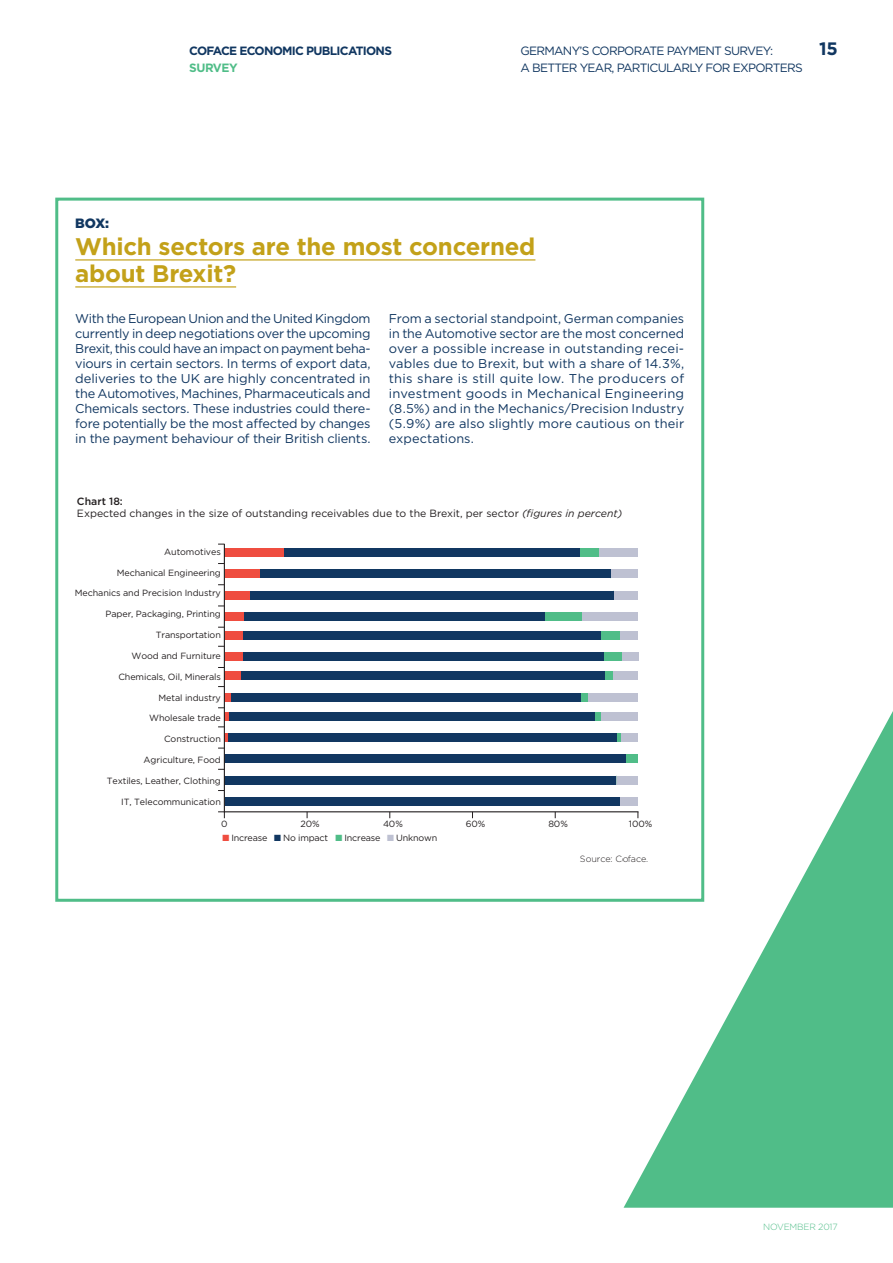
<style>
.page{position:relative;width:893px;height:1263px;background:#fff}
.page>*{position:absolute;margin:0;border:0;box-sizing:border-box;transform-origin:0 0}
.t1{font:700 24px/27px "Gotham";letter-spacing:-.01em;color:#c3a119}
.t2{font:700 18px "Gotham";color:#113761}
.t3{font:900 13.5px "Gotham";color:#113761}
.Courant_Noir{font:12.75px/15px "Gotham";letter-spacing:-.01em;color:#113761;text-align:justify}
.t4{font:12px/16.5px "Gotham";letter-spacing:-.06em;color:#113761}
.t5{font:700 12px "Gotham";letter-spacing:-.06em;color:#113761}
.t6{font:700 12px "Gotham";letter-spacing:-.04em;color:#50bd88}
.Chart_02{font:10.5px "Gotham";color:#231f20}
.Chart_01{font:500 10.5px "Gotham";color:#231f20}
.t7{font:9px "Gotham";letter-spacing:-.01em;color:#231f20}
.Source_Espace_après{font:300 9px "Gotham";letter-spacing:-.005em;color:#231f20}
.t8{font:300 9px "Gotham";letter-spacing:-.02em;color:#50bd88}
.s1{font-style:italic}
.s2{color:#ef4d40}
.s3{color:#113761}
.s4{color:#50bd88}
.s5{color:#bec1d2}
</style>
<div class="page">
<hr style="left:75px;top:259px;width:460px;height:2px;background:#c3a119">
<hr style="left:75px;top:286px;width:161px;height:2px;background:#c3a119">
<div style="left:55px;top:198px;width:649px;height:704px;border:3px solid #50bd88"></div>
<hr style="left:225px;top:811px;width:413px;height:1px;background:#231f20">
<div style="left:599px;top:548px;width:39px;height:9px;background:#bec1d2"></div>
<div style="left:579px;top:548px;width:20px;height:9px;background:#50bd88"></div>
<div style="left:284px;top:548px;width:295px;height:9px;background:#113761"></div>
<div style="left:225px;top:548px;width:59px;height:9px;background:#ef4d40"></div>
<div style="left:611px;top:569px;width:27px;height:9px;background:#bec1d2"></div>
<div style="left:259px;top:569px;width:352px;height:9px;background:#113761"></div>
<div style="left:225px;top:569px;width:34px;height:9px;background:#ef4d40"></div>
<div style="left:614px;top:591px;width:24px;height:8px;background:#bec1d2"></div>
<div style="left:249px;top:591px;width:365px;height:8px;background:#113761"></div>
<div style="left:225px;top:591px;width:24px;height:8px;background:#ef4d40"></div>
<div style="left:582px;top:612px;width:56px;height:9px;background:#bec1d2"></div>
<div style="left:545px;top:612px;width:37px;height:9px;background:#50bd88"></div>
<div style="left:244px;top:612px;width:301px;height:9px;background:#113761"></div>
<div style="left:225px;top:612px;width:19px;height:9px;background:#ef4d40"></div>
<div style="left:619px;top:631px;width:18px;height:9px;background:#bec1d2"></div>
<div style="left:601px;top:631px;width:18px;height:9px;background:#50bd88"></div>
<div style="left:243px;top:631px;width:358px;height:9px;background:#113761"></div>
<div style="left:225px;top:631px;width:18px;height:9px;background:#ef4d40"></div>
<div style="left:621px;top:652px;width:17px;height:9px;background:#bec1d2"></div>
<div style="left:604px;top:652px;width:17px;height:9px;background:#50bd88"></div>
<div style="left:243px;top:652px;width:361px;height:9px;background:#113761"></div>
<div style="left:225px;top:652px;width:18px;height:9px;background:#ef4d40"></div>
<div style="left:613px;top:672px;width:25px;height:8px;background:#bec1d2"></div>
<div style="left:605px;top:672px;width:8px;height:8px;background:#50bd88"></div>
<div style="left:241px;top:672px;width:364px;height:8px;background:#113761"></div>
<div style="left:225px;top:672px;width:16px;height:8px;background:#ef4d40"></div>
<div style="left:588px;top:693px;width:50px;height:8px;background:#bec1d2"></div>
<div style="left:581px;top:693px;width:6px;height:8px;background:#50bd88"></div>
<div style="left:231px;top:693px;width:350px;height:8px;background:#113761"></div>
<div style="left:225px;top:693px;width:6px;height:8px;background:#ef4d40"></div>
<div style="left:600px;top:712px;width:38px;height:8px;background:#bec1d2"></div>
<div style="left:595px;top:712px;width:5px;height:8px;background:#50bd88"></div>
<div style="left:229px;top:712px;width:366px;height:8px;background:#113761"></div>
<svg style="left:218px;top:707px;width:11px;height:13px"></svg>
<div style="left:621px;top:733px;width:17px;height:9px;background:#bec1d2"></div>
<svg style="left:617px;top:733px;width:4px;height:9px"></svg>
<div style="left:228px;top:733px;width:389px;height:9px;background:#113761"></div>
<svg style="left:218px;top:727px;width:10px;height:15px"></svg>
<div style="left:225px;top:754px;width:401px;height:9px;background:#113761"></div>
<div style="left:616px;top:776px;width:22px;height:8px;background:#bec1d2"></div>
<div style="left:225px;top:776px;width:391px;height:8px;background:#113761"></div>
<div style="left:620px;top:797px;width:18px;height:9px;background:#bec1d2"></div>
<div style="left:225px;top:797px;width:395px;height:9px;background:#113761"></div>
<svg style="left:218px;top:797px;width:7px;height:21px"></svg>
<hr style="left:224px;top:544px;width:1px;height:268px;background:#231f20">
<svg style="left:624px;top:672px;width:269px;height:536px"></svg>
<p class="t5" style="left:189px;top:43px;width:204px">COFACE ECONOMIC PUBLICATIONS</p>
<p class="t6" style="left:189px;top:60px;width:50px">SURVEY</p>
<p class="t4" style="left:521px;top:43px;width:284px">GERMANY’S CORPORATE PAYMENT SURVEY:<br>A BETTER YEAR, PARTICULARLY FOR EXPORTERS</p>
<h2 class="t2" style="left:819px;top:37px;width:20px">15</h2>
<p class="t3" style="left:75px;top:214px;width:36px">BOX:</p>
<p class="t1" style="left:75px;top:233px;width:462px">Which sectors are the most concerned about Brexit?</p>
<p class="Courant_Noir" style="left:75px;top:310px;width:297px">With the European Union and the United Kingdom currently in deep negotiations over the upcoming Brexit, this could have an impact on payment beha&shy;viours in certain sectors. In terms of export data, deliveries to the UK are highly concentrated in the Automotives, Machines, Pharmaceuticals and Chemicals sectors. These industries could there&shy;fore potentially be the most affected by changes in the payment behaviour of their British clients.</p>
<p class="Courant_Noir" style="left:389px;top:310px;width:297px">From a sectorial standpoint, German companies in the Automotive sector are the most concerned over a possible increase in outstanding recei&shy;vables due to Brexit, but with a share of 14.3%, this share is still quite low. The producers of investment goods in Mechanical Engineering (8.5%) and in the Mechanics/Precision Industry (5.9%) are also slightly more cautious on their expectations.</p>
<p class="Chart_01" style="left:77px;top:494px;width:47px">Chart 18:</p>
<p class="Chart_02" style="left:77px;top:507px;width:547px">Expected changes in the size of outstanding receivables due to the Brexit, per sector <span class="s1">(figures in percent)</span></p>
<p class="t7" style="left:164px;top:546px;width:58px">Automotives</p>
<p class="t7" style="left:117px;top:567px;width:106px">Mechanical Engineering</p>
<p class="t7" style="left:75px;top:587px;width:148px">Mechanics and Precision Industry</p>
<p class="t7" style="left:105px;top:608px;width:117px">Paper, Packaging, Printing</p>
<p class="t7" style="left:156px;top:629px;width:67px">Transportation</p>
<p class="t7" style="left:132px;top:650px;width:91px">Wood and Furniture</p>
<p class="t7" style="left:118px;top:671px;width:104px">Chemicals, Oil, Minerals</p>
<p class="t7" style="left:158px;top:692px;width:64px">Metal industry</p>
<p class="t7" style="left:149px;top:712px;width:73px">Wholesale trade</p>
<p class="t7" style="left:164px;top:733px;width:58px">Construction</p>
<p class="t7" style="left:144px;top:754px;width:79px">Agriculture, Food</p>
<p class="t7" style="left:107px;top:775px;width:116px">Textiles, Leather, Clothing</p>
<p class="t7" style="left:121px;top:796px;width:101px">IT, Telecommunication</p>
<p class="t7" style="left:221px;top:818px;width:8px">0</p>
<p class="t7" style="left:300px;top:818px;width:21px">20%</p>
<p class="t7" style="left:383px;top:818px;width:21px">40%</p>
<p class="t7" style="left:466px;top:818px;width:21px">60%</p>
<p class="t7" style="left:548px;top:818px;width:21px">80%</p>
<p class="t7" style="left:629px;top:818px;width:25px">100%</p>
<p class="t7" style="left:222px;top:832px;width:216px"><span class="s2">■</span> Increase <span class="s3">■</span> No impact <span class="s4">■</span> Increase <span class="s5">■</span> Unknown</p>
<p class="Source_Espace_après" style="left:580px;top:853px;width:70px">Source: Coface.</p>
<p class="t8" style="left:763px;top:1221px;width:76px">NOVEMBER 2017</p>
</div>
